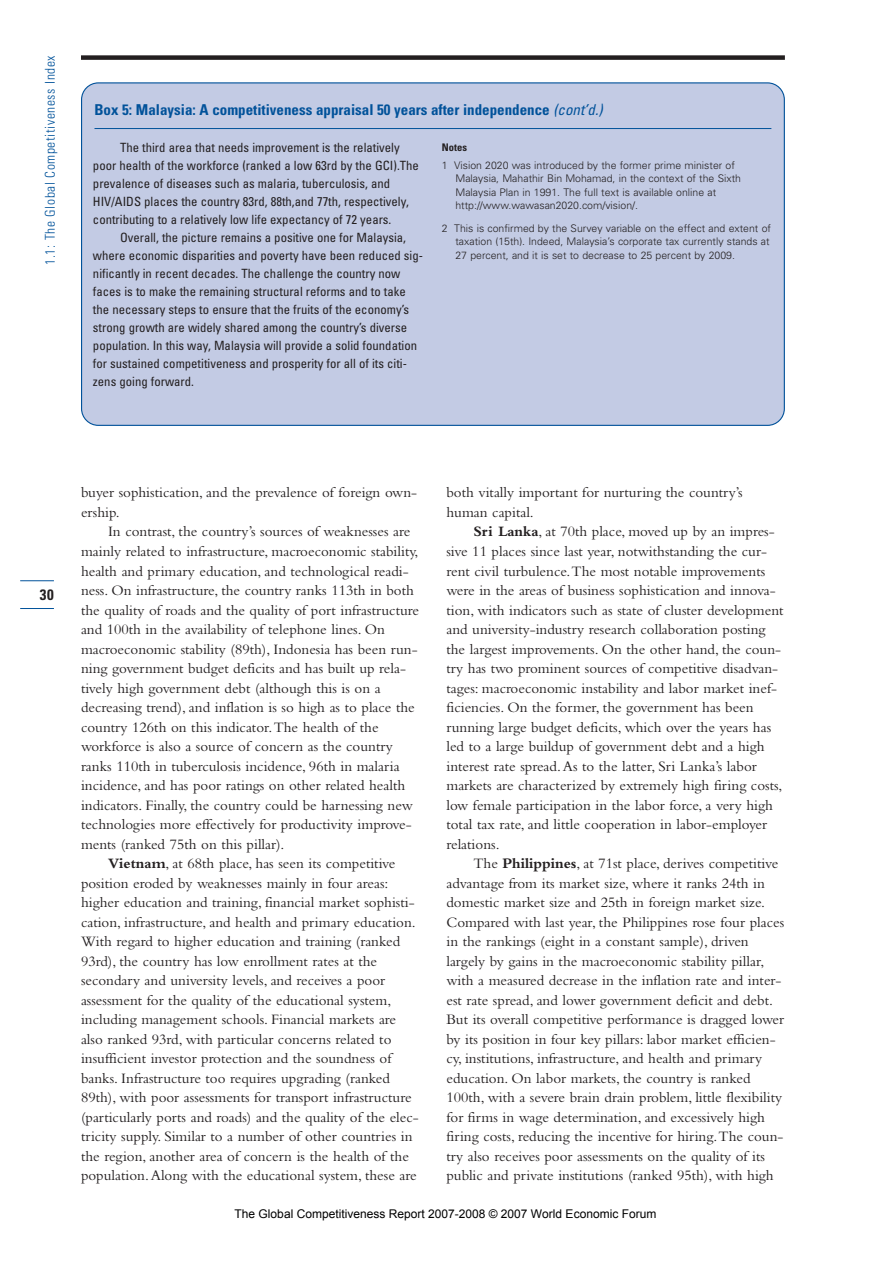
<style>
.page{position:relative;width:891px;height:1263px;background:#fff}
.page>*{position:absolute;margin:0;border:0;box-sizing:border-box;transform-origin:0 0}
.t1{font:15px/19.5px "Bembo";color:#231f20}
.t2{font:700 condensed 15px "Univers";color:#01529a}
.t3{font:700 condensed 15px "Univers";color:#231f20}
.t4{font:300 condensed 13.5px "Univers";letter-spacing:.045em;color:#01529a}
.t5{font:condensed 12.75px/18px "Univers";color:#231f20}
.t6{font:12px "Arial";color:#000}
.t7{font:300 10.5px/13.5px "Univers";color:#231f20}
.t8{font:700 condensed 10.5px "Univers";color:#231f20}
.s1{font-weight:400;font-style:italic}
.s2{font-weight:700}
</style>
<div class="page">
<div style="left:81px;top:55px;width:704px;height:5px;background:#231f20"></div>
<hr style="left:20px;top:580px;width:34px;height:1px;background:#01529a">
<hr style="left:20px;top:608px;width:34px;height:1px;background:#01529a">
<div style="left:81px;top:82px;width:704px;height:344px;background:#c3cbe4"></div>
<hr style="left:94px;top:128px;width:677px;height:1px;background:#01529a">
<p class="t4" style="left:45px;top:265px;width:211px;rotate:-90deg">1.1: The Global Competitiveness Index</p>
<p class="t2" style="left:94px;top:104px;width:513px">Box 5: Malaysia: A competitiveness appraisal 50 years after independence <span class="s1">(cont’d.)</span></p>
<p class="t5" style="left:93px;top:140px;width:327px;text-indent:27px">The third area that needs improvement is the relatively poor health of the workforce (ranked a low 63rd by the GCI).The prevalence of diseases such as malaria, tuberculosis, and HIV/AIDS places the country 83rd, 88th,and 77th, respectively, contributing to a relatively low life expectancy of 72 years.</p>
<p class="t5" style="left:93px;top:230px;width:332px;text-indent:27px">Overall, the picture remains a positive one for Malaysia, where economic disparities and poverty have been reduced sig&shy;nificantly in recent decades. The challenge the country now faces is to make the remaining structural reforms and to take the necessary steps to ensure that the fruits of the economy’s strong growth are widely shared among the country’s diverse population. In this way, Malaysia will provide a solid foundation for sustained competitiveness and prosperity for all of its citi&shy;zens going forward.</p>
<p class="t8" style="left:442px;top:143px;width:27px">Notes</p>
<p class="t7" style="left:455px;top:159px;width:287px;text-indent:-14px">1 Vision 2020 was introduced by the former prime minister of Malaysia, Mahathir Bin Mohamad, in the context of the Sixth Malaysia Plan in 1991. The full text is available online at http://www.wawasan2020.com/vision/.</p>
<p class="t7" style="left:455px;top:222px;width:317px;text-indent:-14px">2 This is confirmed by the Survey variable on the effect and extent of taxation (15th). Indeed, Malaysia’s corporate tax currently stands at<br>27 percent, and it is set to decrease to 25 percent by 2009.</p>
<p class="t3" style="left:40px;top:589px;width:15px">30</p>
<p class="t1" style="left:81px;top:484px;width:338px">buyer sophistication, and the prevalence of foreign own&shy;ership.</p>
<p class="t1" style="left:108px;top:523px;width:304px">In contrast, the country’s sources of weaknesses are</p>
<p class="t1" style="left:81px;top:543px;width:339px">mainly related to infrastructure, macroeconomic stability,</p>
<p class="t1" style="left:81px;top:562px;width:329px">health and primary education, and technological readi-</p>
<p class="t1" style="left:81px;top:582px;width:334px">ness. On infrastructure, the country ranks 113th in both</p>
<p class="t1" style="left:81px;top:601px;width:340px">the quality of roads and the quality of port infrastructure</p>
<p class="t1" style="left:81px;top:621px;width:306px">and 100th in the availability of telephone lines. On</p>
<p class="t1" style="left:81px;top:640px;width:338px">macroeconomic stability (89th), Indonesia has been run-</p>
<p class="t1" style="left:81px;top:660px;width:327px">ning government budget deficits and has built up rela-</p>
<p class="t1" style="left:81px;top:679px;width:301px">tively high government debt (although this is on a</p>
<p class="t1" style="left:81px;top:699px;width:335px">decreasing trend), and inflation is so high as to place the</p>
<p class="t1" style="left:81px;top:718px;width:299px">country 126th on this indicator.The health of the</p>
<p class="t1" style="left:81px;top:738px;width:313px">workforce is also a source of concern as the country</p>
<p class="t1" style="left:81px;top:757px;width:320px">ranks 110th in tuberculosis incidence, 96th in malaria</p>
<p class="t1" style="left:81px;top:777px;width:326px">incidence, and has poor ratings on other related health</p>
<p class="t1" style="left:81px;top:796px;width:333px">indicators. Finally, the country could be harnessing new</p>
<p class="t1" style="left:81px;top:816px;width:332px">technologies more effectively for productivity improve-</p>
<p class="t1" style="left:81px;top:835px;width:205px">ments (ranked 75th on this pillar).</p>
<p class="t1" style="left:108px;top:855px;width:289px"><span class="s2">Vietnam</span>, at 68th place, has seen its competitive</p>
<p class="t1" style="left:81px;top:874px;width:309px">position eroded by weaknesses mainly in four areas:</p>
<p class="t1" style="left:81px;top:894px;width:335px">higher education and training, financial market sophisti-</p>
<p class="t1" style="left:81px;top:913px;width:336px">cation, infrastructure, and health and primary education.</p>
<p class="t1" style="left:81px;top:933px;width:321px">With regard to higher education and training (ranked</p>
<p class="t1" style="left:81px;top:952px;width:298px">93rd), the country has low enrollment rates at the</p>
<p class="t1" style="left:81px;top:972px;width:306px">secondary and university levels, and receives a poor</p>
<p class="t1" style="left:81px;top:991px;width:312px">assessment for the quality of the educational system,</p>
<p class="t1" style="left:81px;top:1011px;width:317px">including management schools. Financial markets are</p>
<p class="t1" style="left:81px;top:1030px;width:312px">also ranked 93rd, with particular concerns related to</p>
<p class="t1" style="left:81px;top:1050px;width:312px">insufficient investor protection and the soundness of</p>
<p class="t1" style="left:81px;top:1069px;width:310px">banks. Infrastructure too requires upgrading (ranked</p>
<p class="t1" style="left:81px;top:1089px;width:332px">89th), with poor assessments for transport infrastructure</p>
<p class="t1" style="left:81px;top:1108px;width:339px">(particularly ports and roads) and the quality of the elec-</p>
<p class="t1" style="left:81px;top:1128px;width:333px">tricity supply. Similar to a number of other countries in</p>
<p class="t1" style="left:81px;top:1147px;width:329px">the region, another area of concern is the health of the</p>
<p class="t1" style="left:81px;top:1167px;width:337px">population.Along with the educational system, these are</p>
<p class="t1" style="left:446px;top:484px;width:298px">both vitally important for nurturing the country’s human capital.</p>
<p class="t1" style="left:446px;top:523px;width:339px;text-indent:27px"><span class="s2">Sri Lanka</span>, at 70th place, moved up by an impres&shy;sive 11 places since last year, notwithstanding the cur&shy;rent civil turbulence.The most notable improvements were in the areas of business sophistication and innova&shy;tion, with indicators such as state of cluster development and university-industry research collaboration posting the largest improvements. On the other hand, the coun&shy;try has two prominent sources of competitive disadvan&shy;tages: macroeconomic instability and labor market inef&shy;ficiencies. On the former, the government has been running large budget deficits, which over the years has led to a large buildup of government debt and a high interest rate spread.As to the latter, Sri Lanka’s labor markets are characterized by extremely high firing costs, low female participation in the labor force, a very high total tax rate, and little cooperation in labor-employer relations.</p>
<p class="t1" style="left:446px;top:855px;width:339px;text-indent:27px">The <span class="s2">Philippines</span>, at 71st place, derives competitive advantage from its market size, where it ranks 24th in domestic market size and 25th in foreign market size.<br>Compared with last year, the Philippines rose four places in the rankings (eight in a constant sample), driven largely by gains in the macroeconomic stability pillar, with a measured decrease in the inflation rate and inter&shy;est rate spread, and lower government deficit and debt.<br>But its overall competitive performance is dragged lower by its position in four key pillars: labor market efficien&shy;cy, institutions, infrastructure, and health and primary education. On labor markets, the country is ranked 100th, with a severe brain drain problem, little flexibility for firms in wage determination, and excessively high firing costs, reducing the incentive for hiring.The coun&shy;try also receives poor assessments on the quality of its public and private institutions (ranked 95th), with high</p>
<p class="t6" style="left:235px;top:1206px;width:423px">The Global Competitiveness Report 2007-2008 © 2007 World Economic Forum</p>
</div>
